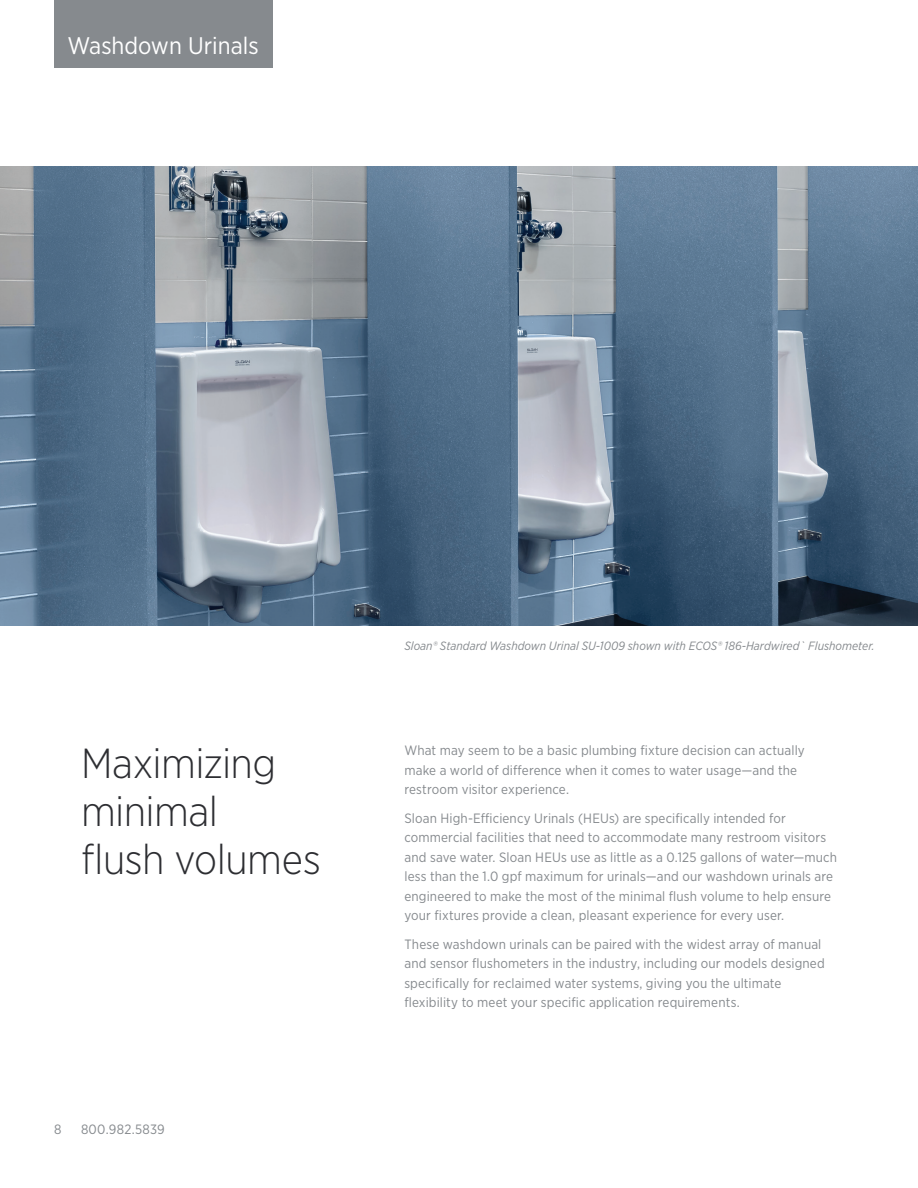
<style>
.page{position:relative;width:918px;height:1188px;background:#fff}
.page>*{position:absolute;margin:0;border:0;box-sizing:border-box;transform-origin:0 0}
.t1{font:300 42px/48px "Gotham Narrow";letter-spacing:-.015em;color:#2d2e32}
.t2{font:24px "Gotham Narrow";color:#fff}
.base{font:13.5px/19.5px "Gotham Narrow";letter-spacing:.01em;color:#868a8e}
.t3{font:italic 12px "Gotham Narrow";color:#868a8e}
</style>
<div class="page">
<div style="left:54px;top:0;width:218px;height:67px;background:#868a8e"></div>
<img style="left:0;top:166px;width:918px;height:459px">
<p class="t2" style="left:68px;top:31px;width:193px">Washdown Urinals</p>
<p class="t1" style="left:81px;top:738px;width:241px">Maximizing minimal<br>flush volumes</p>
<p class="base" style="left:54px;top:1119px;width:9px">8</p>
<p class="base" style="left:81px;top:1119px;width:85px">800.982.5839</p>
<p class="t3" style="left:404px;top:638px;width:472px">Sloan® Standard Washdown Urinal SU-1009 shown with ECOS® 186-Hardwired` Flushometer.</p>
<p class="base" style="left:404px;top:740px;width:402px">What may seem to be a basic plumbing fixture decision can actually make a world of difference when it comes to water usage—and the restroom visitor experience.</p>
<p class="base" style="left:404px;top:808px;width:434px">Sloan High-Efficiency Urinals (HEUs) are specifically intended for commercial facilities that need to accommodate many restroom visitors and save water. Sloan HEUs use as little as a 0.125 gallons of water—much less than the 1.0 gpf maximum for urinals—and our washdown urinals are engineered to make the most of the minimal flush volume to help ensure your fixtures provide a clean, pleasant experience for every user.</p>
<p class="base" style="left:404px;top:934px;width:422px">These washdown urinals can be paired with the widest array of manual and sensor flushometers in the industry, including our models designed specifically for reclaimed water systems, giving you the ultimate flexibility to meet your specific application requirements.</p>
</div>
